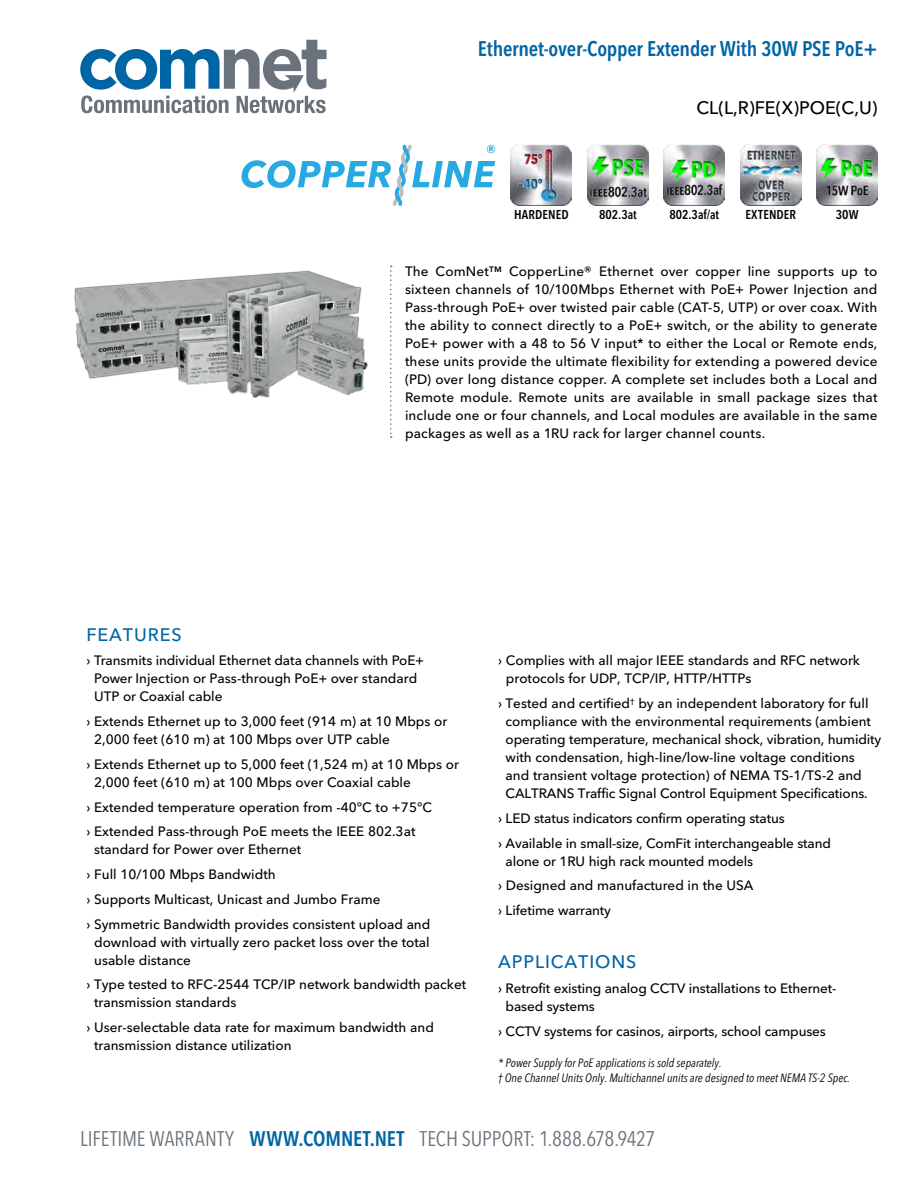
<style>
.page{position:relative;width:918px;height:1188px;background:#fff}
.page>*{position:absolute;margin:0;border:0;box-sizing:border-box;transform-origin:0 0}
.t1{font:condensed 21px "Avenir Next LT Pro";letter-spacing:-.005em;color:#6a737b}
.t2{font:600 condensed 21px "Avenir Next LT Pro";letter-spacing:-.01em;color:#0065a4}
.t3{font:500 18px "Avenir Next LT Pro";letter-spacing:.05em;color:#0065a4}
.t4{font:500 18px "Avenir Next LT Pro";color:#000}
.t5{font:500 13.5px/18px "Avenir Next LT Pro";color:#000}
.t6{font:600 condensed 12.75px "Avenir Next LT Pro";letter-spacing:.005em;color:#000}
.t7{font:italic condensed 12px/14.4px "Avenir Next LT Pro";color:#000}
.s1{font-weight:600;color:#0065a4}
</style>
<div class="page">
<svg style="left:80px;top:40px;width:247px;height:73px"></svg>
<svg style="left:242px;top:145px;width:253px;height:61px"></svg>
<svg style="left:390px;top:266px;width:2px;height:172px"></svg>
<img style="left:740px;top:145px;width:61px;height:61px">
<img style="left:817px;top:145px;width:60px;height:61px">
<img style="left:511px;top:145px;width:61px;height:61px">
<img style="left:74px;top:270px;width:294px;height:128px">
<img style="left:664px;top:145px;width:61px;height:61px">
<img style="left:588px;top:145px;width:60px;height:61px">
<h1 class="t2" style="left:478px;top:36px;width:401px">Ethernet-over-Copper Extender With 30W PSE PoE+</h1>
<h2 class="t4" style="left:696px;top:97px;width:183px">CL(L,R)FE(X)POE(C,U)</h2>
<p class="t6" style="left:514px;top:207px;width:56px">HARDENED</p>
<p class="t6" style="left:599px;top:207px;width:39px">802.3at</p>
<p class="t6" style="left:669px;top:207px;width:51px">802.3af/at</p>
<p class="t6" style="left:745px;top:207px;width:52px">EXTENDER</p>
<p class="t6" style="left:836px;top:207px;width:24px">30W</p>
<p class="t5" style="left:405px;top:262px;width:474px;text-align:justify">The ComNet™ CopperLine® Ethernet over copper line supports up to sixteen channels of 10/100Mbps Ethernet with PoE+ Power Injection and Pass-through PoE+ over twisted pair cable (CAT-5, UTP) or over coax. With the ability to connect directly to a PoE+ switch, or the ability to generate PoE+ power with a 48 to 56 V input* to either the Local or Remote ends, these units provide the ultimate flexibility for extending a powered device (PD) over long distance copper. A complete set includes both a Local and Remote module. Remote units are available in small package sizes that include one or four channels, and Local modules are available in the same packages as well as a 1RU rack for larger channel counts.</p>
<h2 class="t3" style="left:86px;top:624px;width:97px">FEATURES</h2>
<p class="t5" style="left:94px;top:652px;width:331px;text-indent:-8px">› Transmits individual Ethernet data channels with PoE+<br>Power Injection or Pass-through PoE+ over standard<br>UTP or Coaxial cable</p>
<p class="t5" style="left:94px;top:712px;width:355px;text-indent:-8px">› Extends Ethernet up to 3,000 feet (914 m) at 10 Mbps or<br>2,000 feet (610 m) at 100 Mbps over UTP cable</p>
<p class="t5" style="left:94px;top:755px;width:366px;text-indent:-8px">› Extends Ethernet up to 5,000 feet (1,524 m) at 10 Mbps or<br>2,000 feet (610 m) at 100 Mbps over Coaxial cable</p>
<p class="t5" style="left:86px;top:795px;width:347px;line-height:24.8px">› Extended temperature operation from -40°C to +75°C › Extended Pass-through PoE meets the IEEE 802.3at</p>
<p class="t5" style="left:86px;top:837px;width:346px;line-height:24.8px;text-indent:8px">standard for Power over Ethernet<br>› Full 10/100 Mbps Bandwidth<br>› Supports Multicast, Unicast and Jumbo Frame<br>› Symmetric Bandwidth provides consistent upload and</p>
<p class="t5" style="left:94px;top:933px;width:337px">download with virtually zero packet loss over the total usable distance</p>
<p class="t5" style="left:94px;top:976px;width:374px;text-indent:-8px">› Type tested to RFC-2544 TCP/IP network bandwidth packet transmission standards</p>
<p class="t5" style="left:94px;top:1018px;width:341px;text-indent:-8px">› User-selectable data rate for maximum bandwidth and transmission distance utilization</p>
<p class="t5" style="left:506px;top:652px;width:356px;text-indent:-8px">› Complies with all major IEEE standards and RFC network protocols for UDP, TCP/IP, HTTP/HTTPs</p>
<p class="t5" style="left:506px;top:694px;width:377px;text-indent:-7px">› Tested and certified<sup>†</sup> by an independent laboratory for full compliance with the environmental requirements (ambient operating temperature, mechanical shock, vibration, humidity with condensation, high-line/low-line voltage conditions and transient voltage protection) of NEMA TS-1/TS-2 and CALTRANS Traffic Signal Control Equipment Specifications.</p>
<p class="t5" style="left:498px;top:806px;width:334px;line-height:24.8px">› LED status indicators confirm operating status<br>› Available in small-size, ComFit interchangeable stand</p>
<p class="t5" style="left:498px;top:849px;width:257px;line-height:24.8px;text-align:justify;text-indent:7px">alone or 1RU high rack mounted models › Designed and manufactured in the USA › Lifetime warranty</p>
<h2 class="t3" style="left:498px;top:951px;width:140px">APPLICATIONS</h2>
<p class="t5" style="left:506px;top:979px;width:332px;text-indent:-7px">› Retrofit existing analog CCTV installations to Ethernet&shy;based systems</p>
<p class="t5" style="left:498px;top:1022px;width:329px">› CCTV systems for casinos, airports, school campuses</p>
<p class="t7" style="left:498px;top:1056px;width:353px">* Power Supply for PoE applications is sold separately.<br>† One Channel Units Only. Multichannel units are designed to meet NEMA TS-2 Spec.</p>
<h1 class="t1" style="left:80px;top:1126px;width:577px">LIFETIME WARRANTY <span class="s1">WWW.COMNET.NET</span> TECH SUPPORT: 1.888.678.9427</h1>
</div>
